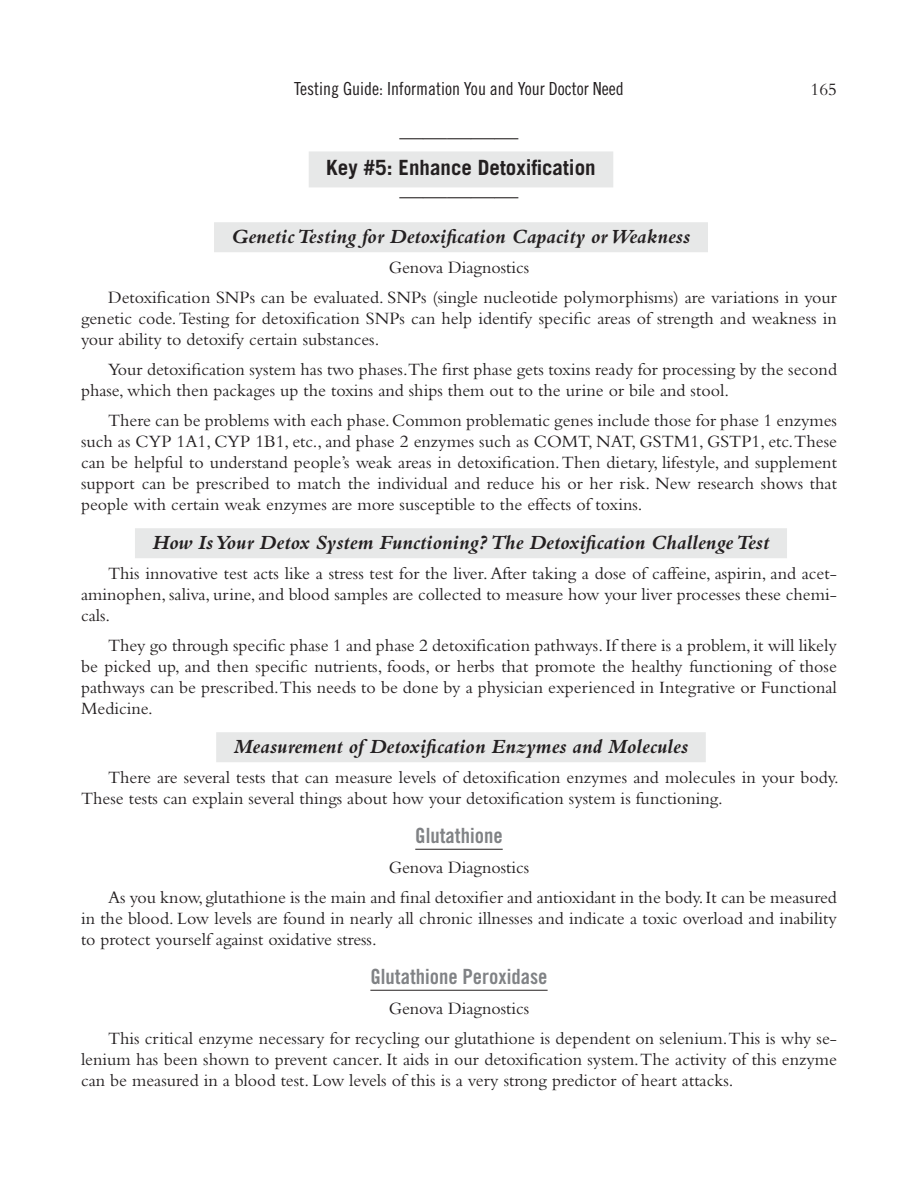
<style>
.page{position:relative;width:918px;height:1188px;background:#fff}
.page>*{position:absolute;margin:0;border:0;box-sizing:border-box;transform-origin:0 0}
.t1{font:300 24px "Trade Gothic";color:#231f20}
.GeneralBody{font:italic 700 21px "Bembo";color:#231f20}
.GeneralBody-2{font:21px "Trade Gothic Bold Cond Twenty";color:#808285}
.GeneralBody-3{font:700 21px "Trade Gothic";color:#231f20}
.GeneralBody-4{font:18px/21px "Bembo";color:#231f20;text-align:justify}
.t2{font:18px "Trade Gothic Cond Eighteen";color:#231f20}
</style>
<div class="page">
<div style="left:309px;top:151px;width:304px;height:36px;background:#e7e8e8"></div>
<div style="left:214px;top:222px;width:494px;height:30px;background:#e7e8e8"></div>
<div style="left:135px;top:528px;width:652px;height:30px;background:#e7e8e8"></div>
<div style="left:216px;top:732px;width:490px;height:30px;background:#e7e8e8"></div>
<hr style="left:415px;top:849px;width:88px;height:1px;background:#231f20">
<hr style="left:370px;top:990px;width:178px;height:1px;background:#231f20">
<p class="t2" style="left:294px;top:78px;width:331px">Testing Guide: Information You and Your Doctor Need</p>
<p class="GeneralBody-4" style="left:811px;top:78px;width:28px">165</p>
<p class="t1" style="left:399px;top:123px;width:121px">—————</p>
<p class="GeneralBody-3" style="left:326px;top:155px;width:271px">Key #5: Enhance Detoxification</p>
<p class="t1" style="left:399px;top:181px;width:121px">—————</p>
<p class="GeneralBody" style="left:232px;top:225px;width:460px">Genetic Testing for Detoxification Capacity or Weakness</p>
<p class="GeneralBody-4" style="left:389px;top:257px;width:142px">Genova Diagnostics</p>
<p class="GeneralBody-4" style="left:81px;top:287px;width:757px;text-indent:27px">Detoxification SNPs can be evaluated. SNPs (single nucleotide polymorphisms) are variations in your genetic code. Testing for detoxification SNPs can help identify specific areas of strength and weakness in your ability to detoxify certain substances.</p>
<p class="GeneralBody-4" style="left:81px;top:359px;width:758px;text-indent:27px">Your detoxification system has two phases.The first phase gets toxins ready for processing by the second phase, which then packages up the toxins and ships them out to the urine or bile and stool.</p>
<p class="GeneralBody-4" style="left:81px;top:410px;width:758px;text-indent:27px">There can be problems with each phase. Common problematic genes include those for phase 1 enzymes such as CYP 1A1, CYP 1B1, etc., and phase 2 enzymes such as COMT, NAT, GSTM1, GSTP1, etc.These can be helpful to understand people’s weak areas in detoxification. Then dietary, lifestyle, and supplement support can be prescribed to match the individual and reduce his or her risk. New research shows that people with certain weak enzymes are more susceptible to the effects of toxins.</p>
<p class="GeneralBody" style="left:152px;top:531px;width:619px">How Is Your Detox System Functioning? The Detoxification Challenge Test</p>
<p class="GeneralBody-4" style="left:81px;top:563px;width:757px;text-indent:27px">This innovative test acts like a stress test for the liver. After taking a dose of caffeine, aspirin, and acet&shy;aminophen, saliva, urine, and blood samples are collected to measure how your liver processes these chemi&shy;cals.</p>
<p class="GeneralBody-4" style="left:81px;top:635px;width:757px;text-indent:27px">They go through specific phase 1 and phase 2 detoxification pathways. If there is a problem, it will likely be picked up, and then specific nutrients, foods, or herbs that promote the healthy functioning of those pathways can be prescribed.This needs to be done by a physician experienced in Integrative or Functional Medicine.</p>
<p class="GeneralBody" style="left:234px;top:735px;width:456px">Measurement of Detoxification Enzymes and Molecules</p>
<p class="GeneralBody-4" style="left:81px;top:767px;width:759px;text-indent:27px">There are several tests that can measure levels of detoxification enzymes and molecules in your body.<br>These tests can explain several things about how your detoxification system is functioning.</p>
<p class="GeneralBody-2" style="left:415px;top:823px;width:89px">Glutathione</p>
<p class="GeneralBody-4" style="left:389px;top:857px;width:142px">Genova Diagnostics</p>
<p class="GeneralBody-4" style="left:81px;top:887px;width:757px;text-indent:27px">As you know, glutathione is the main and final detoxifier and antioxidant in the body. It can be measured in the blood. Low levels are found in nearly all chronic illnesses and indicate a toxic overload and inability to protect yourself against oxidative stress.</p>
<p class="GeneralBody-2" style="left:370px;top:964px;width:179px">Glutathione Peroxidase</p>
<p class="GeneralBody-4" style="left:389px;top:998px;width:142px">Genova Diagnostics</p>
<p class="GeneralBody-4" style="left:81px;top:1028px;width:758px;text-indent:27px">This critical enzyme necessary for recycling our glutathione is dependent on selenium. This is why se&shy;lenium has been shown to prevent cancer. It aids in our detoxification system. The activity of this enzyme can be measured in a blood test. Low levels of this is a very strong predictor of heart attacks.</p>
</div>
